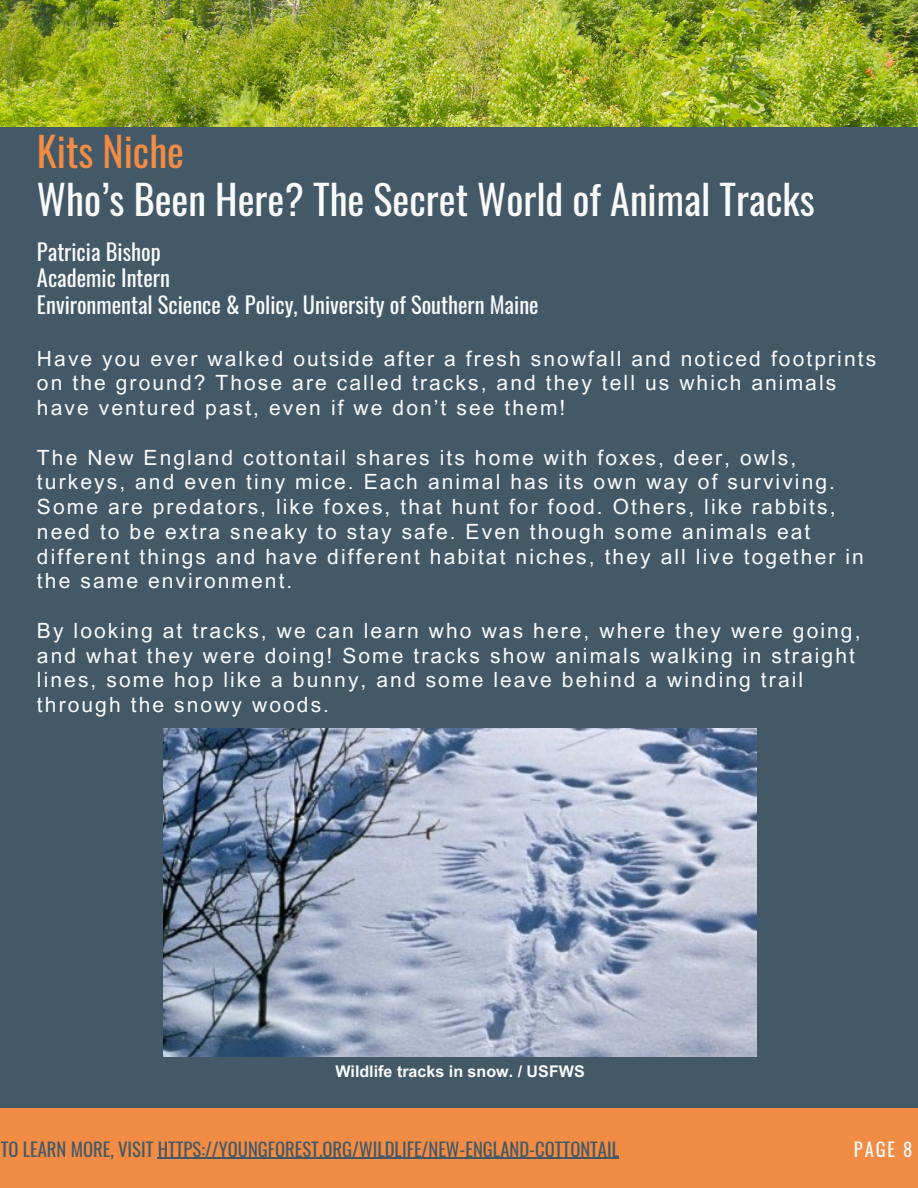
<style>
.page{position:relative;width:918px;height:1188px;background:#fff}
.page>*{position:absolute;margin:0;border:0;box-sizing:border-box;transform-origin:0 0}
.t1{font:40.2px/48.2px "Oswald";color:#fafafa}
.t2{font:22.5px/26.2px "Oswald";color:#fafafa}
.t3{font:21px/24.8px "Arial MT Pro";letter-spacing:.1em;color:#fafafa}
.t4{font:18.75px "Oswald";color:#435967}
.t5{font:18.75px "Oswald";color:#fafafa}
.t6{font:700 16.05px "Arial MT Pro";color:#fafafa}
.s1{color:#f28b43}
</style>
<div class="page">
<div style="left:0;top:1107px;width:918px;height:81px;background:#f28b43"></div>
<img style="left:0;top:0;width:918px;height:127px">
<div style="left:0;top:127px;width:918px;height:981px;background:#435967"></div>
<hr style="left:158px;top:1158px;width:461px;height:1px;background:#435967">
<img style="left:164px;top:729px;width:592px;height:327px">
<h2 class="t1" style="left:37px;top:126px;width:779px"><span class="s1">Kits Niche<br></span>Who’s Been Here? The Secret World of Animal Tracks</h2>
<p class="t2" style="left:37px;top:238px;width:503px">Patricia Bishop<br>Academic Intern<br>Environmental Science &amp; Policy, University of Southern Maine</p>
<p class="t3" style="left:37px;top:348px;width:841px">Have you ever walked outside after a fresh snowfall and noticed footprints on the ground? Those are called tracks, and they tell us which animals have ventured past, even if we don’t see them!</p>
<p class="t3" style="left:37px;top:447px;width:828px">The New England cottontail shares its home with foxes, deer, owls, turkeys, and even tiny mice. Each animal has its own way of surviving.<br>Some are predators, like foxes, that hunt for food. Others, like rabbits, need to be extra sneaky to stay safe. Even though some animals eat different things and have different habitat niches, they all live together in the same environment.</p>
<h1 class="t3" style="left:37px;top:621px;width:825px">By looking at tracks, we can learn who was here, where they were going, and what they were doing! Some tracks show animals walking in straight lines, some hop like a bunny, and some leave behind a winding trail through the snowy woods.</h1>
<p class="t6" style="left:335px;top:1065px;width:251px">Wildlife tracks in snow. / USFWS</p>
<h2 class="t4" style="left:1px;top:1134px;width:620px">TO LEARN MORE, VISIT HTTPS://YOUNGFOREST.ORG/WILDLIFE/NEW-ENGLAND-COTTONTAIL</h2>
<h2 class="t5" style="left:854px;top:1134px;width:60px">PAGE 8</h2>
</div>
